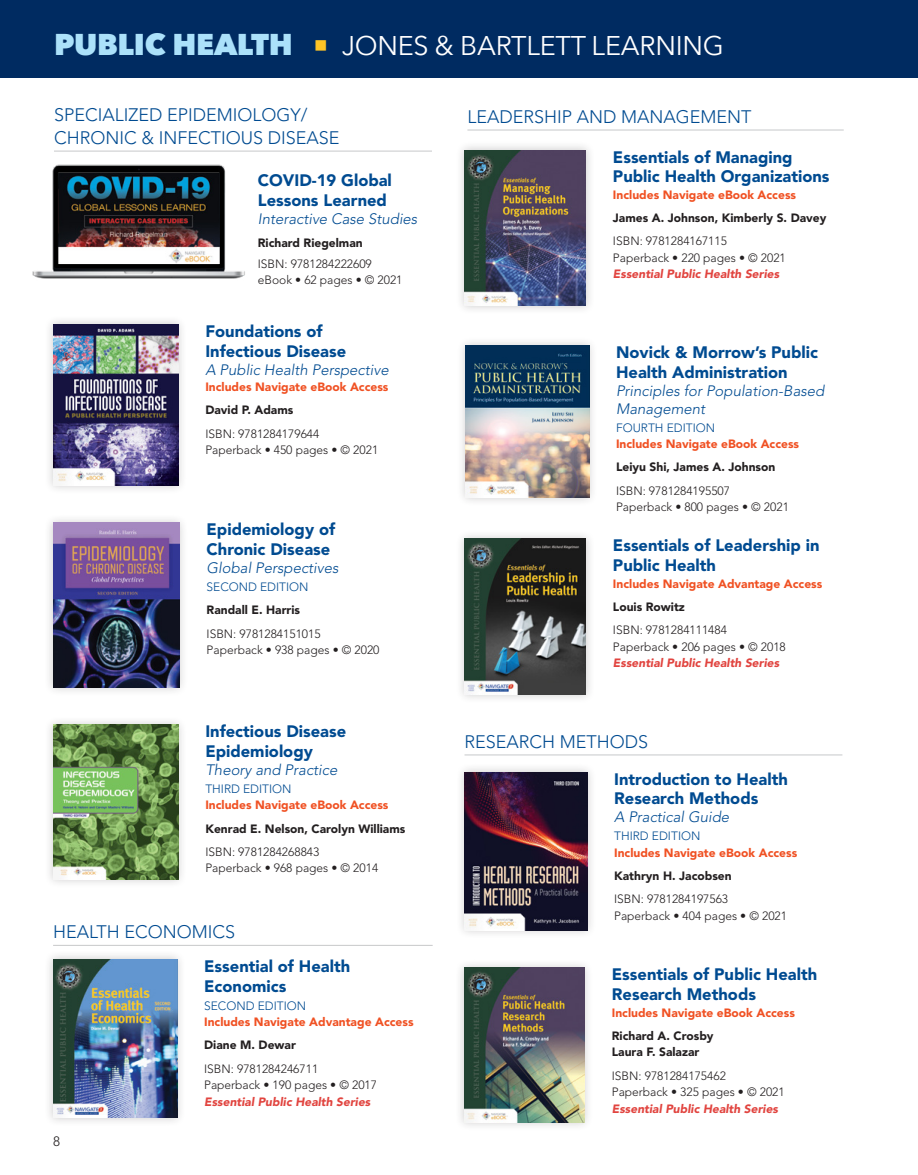
<style>
.page{position:relative;width:918px;height:1175px;background:#fff}
.page>*{position:absolute;margin:0;border:0;box-sizing:border-box;transform-origin:0 0}
.t1{font:27px "Avenir Next";letter-spacing:-.01em;color:#fff}
.t2{font:300 18px/22.5px "Avenir LT Std";color:#004b91}
.t3{font:900 16.5px/19.8px "Avenir LT Std";color:#004b91}
.t4{font:italic 300 15px/18px "Avenir LT Std";color:#004b91}
.t5{font:300 13.5px "Avenir LT Std";color:#231f20}
.t6{font:300 12px/16.5px "Avenir LT Std";color:#231f20}
.t7{font:900 12px "Avenir LT Std";color:#f05123}
.t8{font:900 12px/16.5px "Avenir LT Std";color:#231f20}
.t9{font:italic 900 12px "Avenir LT Std";color:#e1443f}
.t10{font:300 12px "Avenir LT Std";color:#004b91}
.s1{font-weight:800;font-size:30px;color:#abe1fa}
.s2{color:#ffc425}
</style>
<div class="page">
<div style="left:0;top:0;width:918px;height:77px;background:#002b61"></div>
<hr style="left:467px;top:130px;width:377px;height:1px;background:#c7c8ca">
<div style="left:455px;top:529px;width:140px;height:174px;background:#231f20;opacity:.22"></div>
<img style="left:464px;top:539px;width:122px;height:155px">
<div style="left:457px;top:336px;width:142px;height:171px;background:#231f20;opacity:.22"></div>
<img style="left:466px;top:345px;width:123px;height:153px">
<div style="left:455px;top:141px;width:140px;height:174px;background:#231f20;opacity:.22"></div>
<img style="left:464px;top:150px;width:122px;height:156px">
<div style="left:44px;top:949px;width:142px;height:177px;background:#231f20;opacity:.22"></div>
<img style="left:53px;top:959px;width:124px;height:158px">
<div style="left:44px;top:315px;width:144px;height:180px;background:#231f20;opacity:.22"></div>
<img style="left:53px;top:324px;width:125px;height:161px">
<div style="left:44px;top:513px;width:145px;height:183px;background:#231f20;opacity:.22"></div>
<img style="left:53px;top:523px;width:127px;height:164px">
<div style="left:44px;top:715px;width:144px;height:173px;background:#231f20;opacity:.22"></div>
<img style="left:53px;top:724px;width:125px;height:155px">
<div style="left:455px;top:958px;width:139px;height:173px;background:#231f20;opacity:.22"></div>
<img style="left:464px;top:967px;width:121px;height:155px">
<div style="left:455px;top:763px;width:141px;height:176px;background:#231f20;opacity:.22"></div>
<img style="left:464px;top:772px;width:123px;height:158px">
<hr style="left:465px;top:754px;width:377px;height:1px;background:#c7c8ca">
<hr style="left:53px;top:945px;width:380px;height:1px;background:#c7c8ca">
<hr style="left:54px;top:151px;width:378px;height:1px;background:#c7c8ca">
<img style="left:32px;top:164px;width:213px;height:115px">
<img style="left:59px;top:173px;width:160px;height:90px">
<h1 class="t1" style="left:54px;top:23px;width:671px"><span class="s1">PUBLIC HEALTH</span> <span class="s2">■</span> JONES &amp; BARTLETT LEARNING</h1>
<h2 class="t2" style="left:54px;top:104px;width:287px">SPECIALIZED EPIDEMIOLOGY/<br>CHRONIC &amp; INFECTIOUS DISEASE</h2>
<h3 class="t3" style="left:258px;top:170px;width:136px">COVID-19 Global<br>Lessons Learned</h3>
<p class="t4" style="left:258px;top:210px;width:161px">Interactive Case Studies</p>
<p class="t8" style="left:258px;top:235px;width:106px">Richard Riegelman</p>
<p class="t6" style="left:258px;top:255px;width:146px">ISBN: 9781284222609 eBook • 62 pages • © 2021</p>
<h3 class="t3" style="left:205px;top:321px;width:142px">Foundations of<br>Infectious Disease</h3>
<p class="t4" style="left:205px;top:361px;width:185px">A Public Health Perspective</p>
<p class="t7" style="left:205px;top:380px;width:185px">Includes Navigate eBook Access</p>
<p class="t8" style="left:205px;top:402px;width:89px">David P. Adams</p>
<p class="t6" style="left:205px;top:425px;width:174px">ISBN: 9781284179644<br>Paperback • 450 pages • © 2021</p>
<h3 class="t3" style="left:207px;top:519px;width:130px">Epidemiology of<br>Chronic Disease</h3>
<p class="t4" style="left:207px;top:559px;width:133px">Global Perspectives</p>
<p class="t10" style="left:207px;top:580px;width:104px">SECOND EDITION</p>
<p class="t8" style="left:207px;top:602px;width:95px">Randall E. Harris</p>
<p class="t6" style="left:207px;top:625px;width:174px">ISBN: 9781284151015<br>Paperback • 938 pages • © 2020</p>
<h3 class="t3" style="left:205px;top:721px;width:142px">Infectious Disease<br>Epidemiology</h3>
<p class="t4" style="left:205px;top:761px;width:133px">Theory and Practice</p>
<p class="t10" style="left:205px;top:781px;width:88px">THIRD EDITION</p>
<p class="t7" style="left:205px;top:798px;width:185px">Includes Navigate eBook Access</p>
<p class="t8" style="left:205px;top:820px;width:202px">Kenrad E. Nelson, Carolyn Williams</p>
<p class="t6" style="left:205px;top:843px;width:174px">ISBN: 9781284268843<br>Paperback • 968 pages • © 2014</p>
<h2 class="t2" style="left:53px;top:920px;width:184px">HEALTH ECONOMICS</h2>
<p class="t5" style="left:53px;top:1133px;width:9px">8</p>
<h3 class="t3" style="left:204px;top:956px;width:148px">Essential of Health<br>Economics</h3>
<p class="t10" style="left:204px;top:998px;width:104px">SECOND EDITION</p>
<p class="t7" style="left:204px;top:1014px;width:211px">Includes Navigate Advantage Access</p>
<p class="t8" style="left:204px;top:1036px;width:93px">Diane M. Dewar</p>
<p class="t6" style="left:204px;top:1060px;width:174px">ISBN: 9781284246711<br>Paperback • 190 pages • © 2017</p>
<p class="t9" style="left:204px;top:1094px;width:168px">Essential Public Health Series</p>
<h2 class="t2" style="left:467px;top:105px;width:286px">LEADERSHIP AND MANAGEMENT</h2>
<h3 class="t3" style="left:613px;top:147px;width:218px">Essentials of Managing<br>Public Health Organizations</h3>
<p class="t7" style="left:613px;top:187px;width:185px">Includes Navigate eBook Access</p>
<p class="t8" style="left:613px;top:210px;width:215px">James A. Johnson, Kimberly S. Davey</p>
<p class="t6" style="left:613px;top:233px;width:174px">ISBN: 9781284167115<br>Paperback • 220 pages • © 2021</p>
<p class="t9" style="left:613px;top:267px;width:168px">Essential Public Health Series</p>
<h3 class="t3" style="left:616px;top:342px;width:203px">Novick &amp; Morrow’s Public<br>Health Administration</h3>
<p class="t4" style="left:616px;top:382px;width:210px">Principles for Population-Based<br>Management</p>
<p class="t10" style="left:616px;top:420px;width:101px">FOURTH EDITION</p>
<p class="t7" style="left:616px;top:437px;width:185px">Includes Navigate eBook Access</p>
<p class="t8" style="left:616px;top:459px;width:161px">Leiyu Shi, James A. Johnson</p>
<p class="t6" style="left:616px;top:482px;width:174px">ISBN: 9781284195507<br>Paperback • 800 pages • © 2021</p>
<h3 class="t3" style="left:613px;top:535px;width:208px">Essentials of Leadership in<br>Public Health</h3>
<p class="t7" style="left:613px;top:576px;width:211px">Includes Navigate Advantage Access</p>
<p class="t8" style="left:613px;top:598px;width:73px">Louis Rowitz</p>
<p class="t6" style="left:613px;top:622px;width:174px">ISBN: 9781284111484<br>Paperback • 206 pages • © 2018</p>
<p class="t9" style="left:613px;top:655px;width:168px">Essential Public Health Series</p>
<h2 class="t2" style="left:465px;top:730px;width:185px">RESEARCH METHODS</h2>
<h3 class="t3" style="left:614px;top:769px;width:175px">Introduction to Health<br>Research Methods</h3>
<p class="t4" style="left:614px;top:808px;width:116px">A Practical Guide</p>
<p class="t10" style="left:614px;top:829px;width:88px">THIRD EDITION</p>
<p class="t7" style="left:614px;top:845px;width:185px">Includes Navigate eBook Access</p>
<p class="t8" style="left:614px;top:867px;width:119px">Kathryn H. Jacobsen</p>
<p class="t6" style="left:614px;top:891px;width:174px">ISBN: 9781284197563<br>Paperback • 404 pages • © 2021</p>
<h3 class="t3" style="left:612px;top:964px;width:207px">Essentials of Public Health<br>Research Methods</h3>
<p class="t7" style="left:612px;top:1005px;width:185px">Includes Navigate eBook Access</p>
<p class="t8" style="left:612px;top:1027px;width:103px">Richard A. Crosby<br>Laura F. Salazar</p>
<p class="t6" style="left:612px;top:1067px;width:174px">ISBN: 9781284175462<br>Paperback • 325 pages • © 2021</p>
<p class="t9" style="left:612px;top:1101px;width:168px">Essential Public Health Series</p>
</div>
